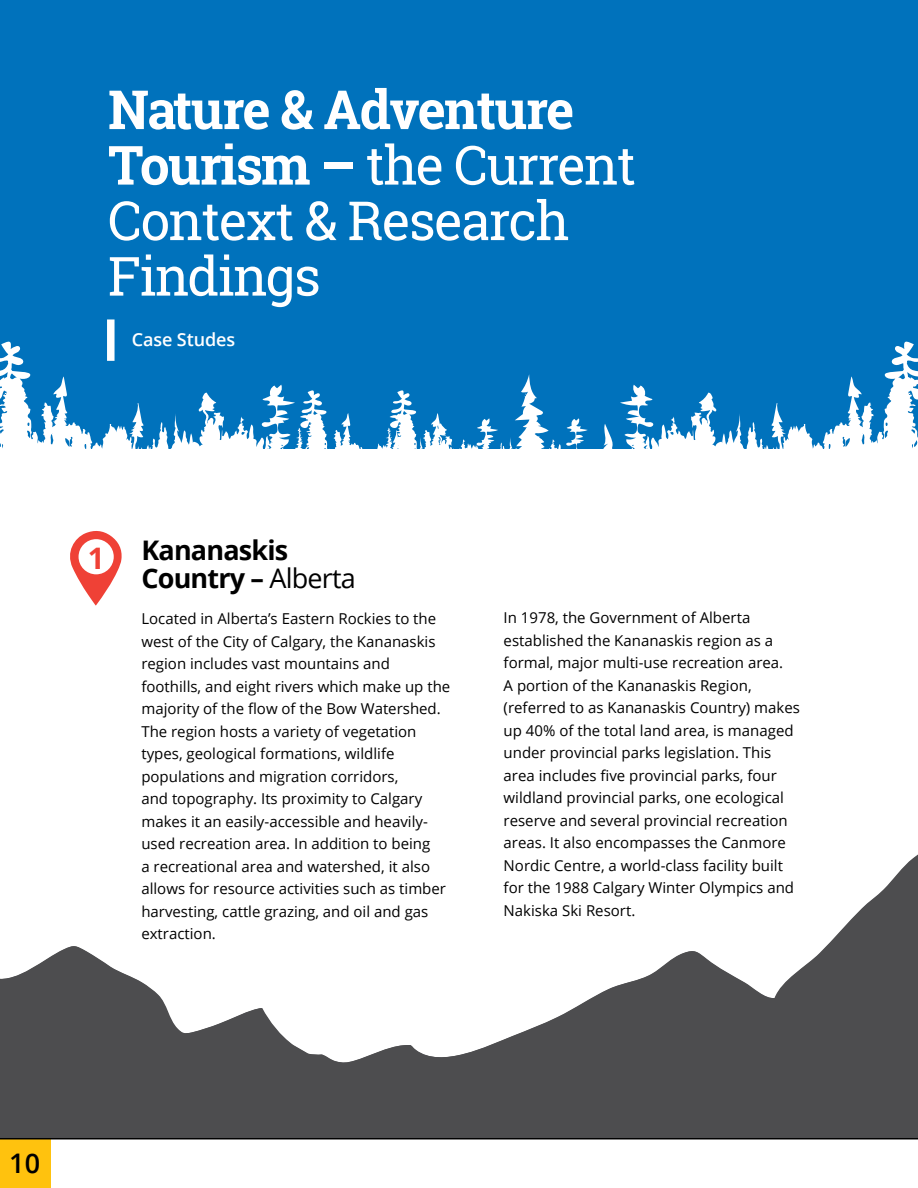
<style>
.page{position:relative;width:918px;height:1188px;background:#fff}
.page>*{position:absolute;margin:0;border:0;box-sizing:border-box;transform-origin:0 0}
.t1{font:54px/55.5px "Roboto Slab";letter-spacing:-.03em;color:#fff}
.t2{font:700 29.7px "Open Sans";color:#ef4136}
.t3{font:700 27px/28.5px "Open Sans";letter-spacing:-.03em;color:#000}
.t4{font:600 27px "Open Sans";color:#000}
.t5{font:600 18px "Open Sans";letter-spacing:-.005em;color:#fff}
.t6{font:15px/22.5px "Open Sans";color:#000}
.s1{font-weight:700}
.s2{font-weight:400}
</style>
<div class="page">
<div style="left:0;top:0;width:918px;height:448px;background:#0072bc"></div>
<div style="left:107px;top:319px;width:8px;height:42px;background:#fff"></div>
<svg style="left:70px;top:531px;width:52px;height:75px"></svg>
<div style="left:79px;top:539px;width:35px;height:35px;background:#fff;border-radius:50%"></div>
<svg style="left:0;top:341px;width:918px;height:108px"></svg>
<svg style="left:0;top:854px;width:918px;height:284px;fill:#4d4d4f"></svg>
<div style="left:0;top:1139px;width:51px;height:49px;background:#ffc20e"></div>
<hr style="left:0;top:1138px;width:918px;height:1px;background:#000">
<h1 class="t1" style="left:108px;top:81px;width:529px"><span class="s1">Nature &amp; Adventure<br>Tourism –</span> the Current<br>Context &amp; Research<br>Findings</h1>
<p class="t5" style="left:132px;top:328px;width:105px">Case Studes</p>
<h2 class="t2" style="left:88px;top:537px;width:18px">1</h2>
<h3 class="t3" style="left:141px;top:535px;width:216px">Kananaskis<br>Country – <span class="s2">Alberta</span></h3>
<p class="t6" style="left:141px;top:607px;width:310px">Located in Alberta’s Eastern Rockies to the west of the City of Calgary, the Kananaskis region includes vast mountains and foothills, and eight rivers which make up the majority of the flow of the Bow Watershed.<br>The region hosts a variety of vegetation types, geological formations, wildlife populations and migration corridors,<br>and topography. Its proximity to Calgary makes it an easily-accessible and heavily&shy;used recreation area. In addition to being<br>a recreational area and watershed, it also allows for resource activities such as timber harvesting, cattle grazing, and oil and gas extraction.</p>
<p class="t6" style="left:504px;top:606px;width:298px">In 1978, the Government of Alberta established the Kananaskis region as a formal, major multi-use recreation area.<br>A portion of the Kananaskis Region, (referred to as Kananaskis Country) makes up 40% of the total land area, is managed under provincial parks legislation. This area includes five provincial parks, four wildland provincial parks, one ecological reserve and several provincial recreation areas. It also encompasses the Canmore Nordic Centre, a world-class facility built for the 1988 Calgary Winter Olympics and Nakiska Ski Resort.</p>
<h3 class="t4" style="left:9px;top:1145px;width:32px">10</h3>
</div>
